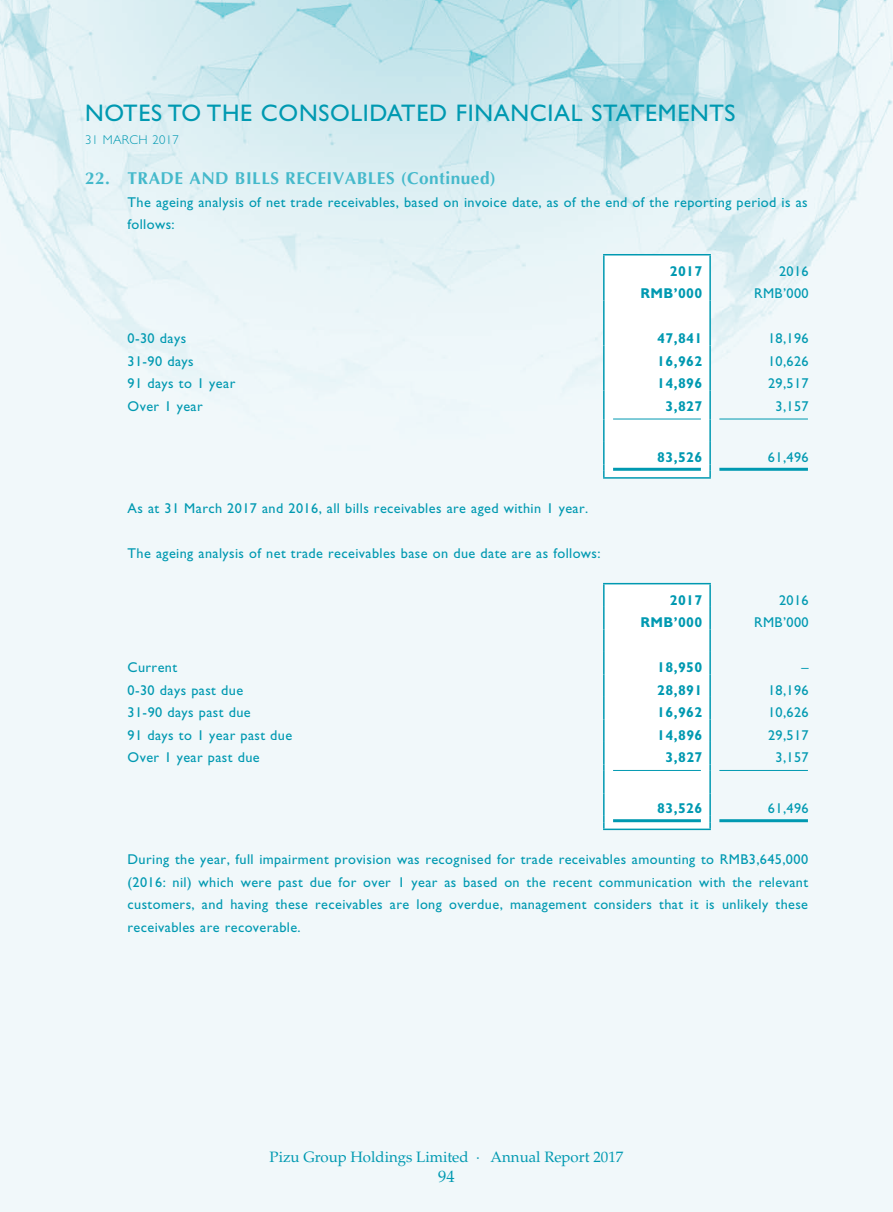
<style>
.page{position:relative;width:893px;height:1212px;background:#fff}
.page>*{position:absolute;margin:0;border:0;box-sizing:border-box;transform-origin:0 0}
.t1{font:24px "Gill Sans Std";letter-spacing:.03em;color:#0099b1}
.t2{font:700 17.25px "Optima LT Std";letter-spacing:.03em;color:#45b9cb}
.t3{font:16.5px "Palatino LT Std";color:#0099b1}
.t4{font:15px "Palatino LT Std";color:#0099b1}
.t5{font:14.25px/22.5px "Gill Sans Std";letter-spacing:.03em;color:#0099b1}
.t6{font:700 14.25px "Gill Sans Std";letter-spacing:.03em;color:#0099b1}
.t7{font:300 12.75px "Gill Sans Std";letter-spacing:.03em;color:#0099b1}
</style>
<div class="page">
<img style="left:0;top:0;width:893px;height:1212px">
<hr style="left:603px;top:254px;width:108px;height:1px;background:#0099b1">
<hr style="left:603px;top:477px;width:108px;height:2px;background:#0099b1">
<svg style="left:603px;top:255px;width:108px;height:223px"></svg>
<hr style="left:613px;top:419px;width:88px;height:1px;background:#0099b1">
<hr style="left:719px;top:419px;width:89px;height:1px;background:#0099b1">
<hr style="left:613px;top:468px;width:88px;height:3px;background:#0099b1">
<hr style="left:719px;top:468px;width:89px;height:3px;background:#0099b1">
<hr style="left:603px;top:583px;width:108px;height:1px;background:#0099b1">
<hr style="left:603px;top:828px;width:108px;height:2px;background:#0099b1">
<svg style="left:603px;top:584px;width:108px;height:245px"></svg>
<hr style="left:613px;top:770px;width:88px;height:1px;background:#0099b1">
<hr style="left:719px;top:770px;width:89px;height:1px;background:#0099b1">
<hr style="left:613px;top:819px;width:88px;height:3px;background:#0099b1">
<hr style="left:719px;top:819px;width:89px;height:3px;background:#0099b1">
<h1 class="t1" style="left:85px;top:99px;width:652px">NOTES TO THE CONSOLIDATED FINANCIAL STATEMENTS</h1>
<p class="t7" style="left:85px;top:133px;width:95px">31 MARCH 2017</p>
<p class="t2" style="left:85px;top:169px;width:412px">22. TRADE AND BILLS RECEIVABLES (Continued)</p>
<p class="t5" style="left:128px;top:191px;width:682px">The ageing analysis of net trade receivables, based on invoice date, as of the end of the reporting period is as follows:</p>
<p class="t6" style="left:670px;top:262px;width:34px">2017</p>
<p class="t5" style="left:779px;top:260px;width:31px">2016</p>
<p class="t6" style="left:640px;top:285px;width:64px">RMB’000</p>
<p class="t5" style="left:754px;top:282px;width:56px">RMB’000</p>
<p class="t5" style="left:128px;top:327px;width:60px">0-30 days</p>
<p class="t6" style="left:657px;top:330px;width:47px">47,841</p>
<p class="t5" style="left:768px;top:327px;width:42px">18,196</p>
<p class="t5" style="left:128px;top:350px;width:68px">31-90 days</p>
<p class="t6" style="left:657px;top:352px;width:47px">16,962</p>
<p class="t5" style="left:768px;top:350px;width:42px">10,626</p>
<p class="t5" style="left:128px;top:372px;width:109px">91 days to 1 year</p>
<p class="t6" style="left:657px;top:375px;width:47px">14,896</p>
<p class="t5" style="left:768px;top:372px;width:42px">29,517</p>
<p class="t5" style="left:128px;top:395px;width:77px">Over 1 year</p>
<p class="t6" style="left:665px;top:397px;width:38px">3,827</p>
<p class="t5" style="left:775px;top:395px;width:35px">3,157</p>
<p class="t6" style="left:657px;top:449px;width:47px">83,526</p>
<p class="t5" style="left:768px;top:446px;width:42px">61,496</p>
<p class="t5" style="left:128px;top:497px;width:462px">As at 31 March 2017 and 2016, all bills receivables are aged within 1 year.</p>
<p class="t5" style="left:128px;top:542px;width:475px">The ageing analysis of net trade receivables base on due date are as follows:</p>
<p class="t6" style="left:670px;top:591px;width:34px">2017</p>
<p class="t5" style="left:779px;top:588px;width:31px">2016</p>
<p class="t6" style="left:640px;top:614px;width:64px">RMB’000</p>
<p class="t5" style="left:754px;top:611px;width:56px">RMB’000</p>
<p class="t5" style="left:128px;top:656px;width:51px">Current</p>
<p class="t6" style="left:657px;top:659px;width:47px">18,950</p>
<p class="t5" style="left:802px;top:656px;width:9px">–</p>
<p class="t5" style="left:128px;top:678px;width:117px">0-30 days past due</p>
<p class="t6" style="left:657px;top:681px;width:47px">28,891</p>
<p class="t5" style="left:768px;top:678px;width:42px">18,196</p>
<p class="t5" style="left:128px;top:701px;width:125px">31-90 days past due</p>
<p class="t6" style="left:657px;top:704px;width:47px">16,962</p>
<p class="t5" style="left:768px;top:701px;width:42px">10,626</p>
<p class="t5" style="left:128px;top:723px;width:166px">91 days to 1 year past due</p>
<p class="t6" style="left:657px;top:726px;width:47px">14,896</p>
<p class="t5" style="left:768px;top:723px;width:42px">29,517</p>
<p class="t5" style="left:128px;top:746px;width:134px">Over 1 year past due</p>
<p class="t6" style="left:665px;top:749px;width:38px">3,827</p>
<p class="t5" style="left:775px;top:746px;width:35px">3,157</p>
<p class="t6" style="left:657px;top:800px;width:47px">83,526</p>
<p class="t5" style="left:768px;top:797px;width:42px">61,496</p>
<p class="t5" style="left:128px;top:848px;width:682px;text-align:justify">During the year, full impairment provision was recognised for trade receivables amounting to RMB3,645,000 (2016: nil) which were past due for over 1 year as based on the recent communication with the relevant customers, and having these receivables are long overdue, management considers that it is unlikely these receivables are recoverable.</p>
<p class="t4" style="left:270px;top:1148px;width:355px">Pizu Group Holdings Limited · Annual Report 2017</p>
<p class="t3" style="left:438px;top:1167px;width:18px">94</p>
</div>
